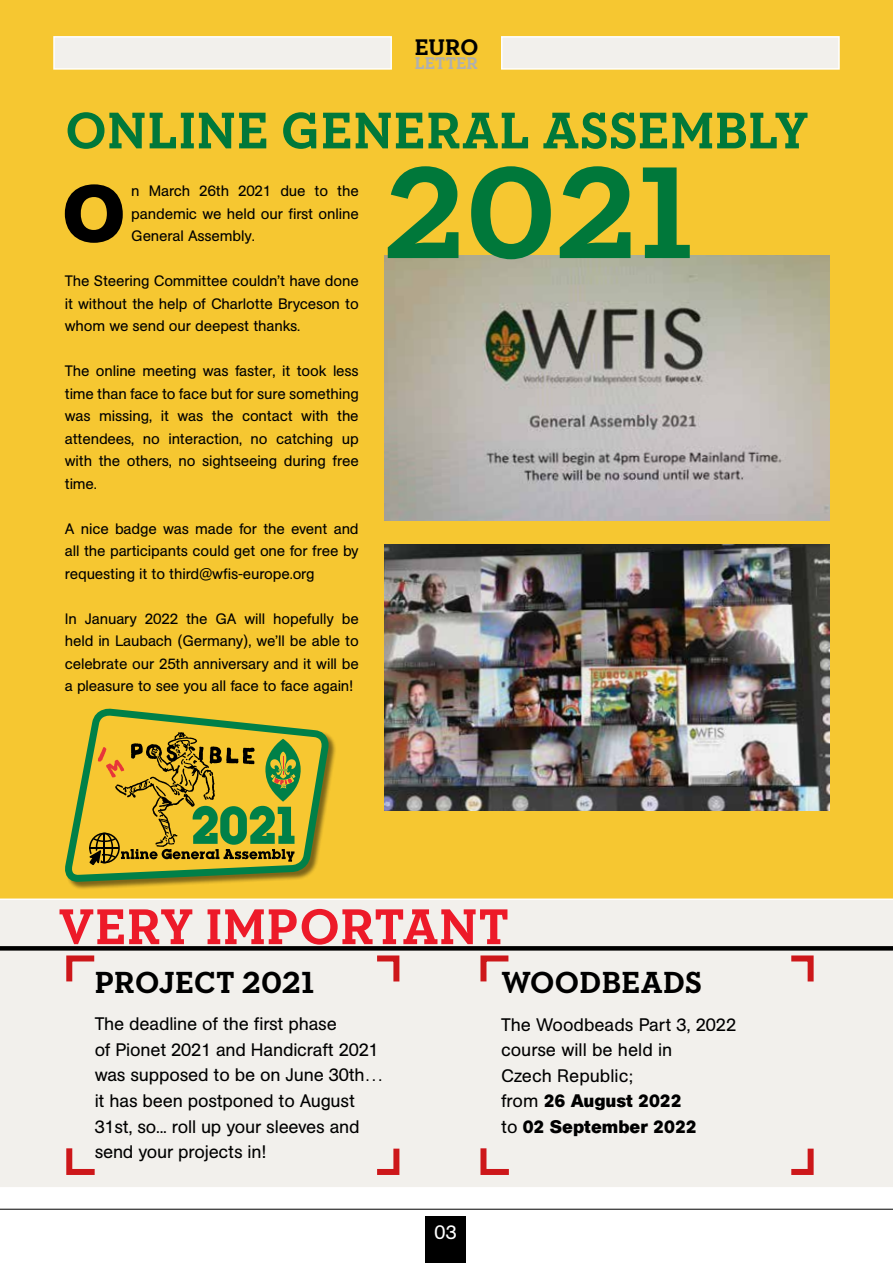
<style>
.page{position:relative;width:893px;height:1263px;background:#fff}
.page>*{position:absolute;margin:0;border:0;box-sizing:border-box;transform-origin:0 0}
.t1{font:700 133.2px "Neutraface Slab Text";color:#00783a}
.t2{font:700 78.75px "AG Book Pro";color:#000}
.t3{font:700 52.5px "Neutraface Slab Text";letter-spacing:.01em;color:#00783a}
.t4{font:700 51.15px "Neutraface Slab Text";letter-spacing:.01em;color:#ed1a29}
.t5{font:700 31.05px "Neutraface Slab Text";letter-spacing:.01em;color:#000}
.t6{font:700 22.95px "Neutraface Slab Text";color:#000}
.t7{font:19.5px "AG Book Pro";color:#fff}
.t8{font:18px/25.5px "AG Book Pro";letter-spacing:-.01em;color:#000}
.t9{font:700 17.25px "Neutraface Slab Text";color:#b0b0b0}
.t10{font:15px/22.5px "AG Book Pro";letter-spacing:-.01em;color:#000;text-align:justify}
.s1{font-weight:700}
</style>
<div class="page">
<div style="left:0;top:0;width:893px;height:918px;background:#f6c731"></div>
<div style="left:0;top:898px;width:893px;height:289px;background:#f2f0ec"></div>
<svg style="left:0;top:946px;width:893px;height:4px;background:#060606"></svg>
<hr style="left:0;top:1209px;width:893px;height:1px;background:#000">
<svg style="left:477px;top:952px;width:37px;height:35px"></svg>
<svg style="left:63px;top:952px;width:37px;height:35px"></svg>
<svg style="left:477px;top:1142px;width:38px;height:36px"></svg>
<svg style="left:63px;top:1142px;width:38px;height:36px"></svg>
<svg style="left:785px;top:1142px;width:32px;height:36px"></svg>
<svg style="left:371px;top:1142px;width:31px;height:36px"></svg>
<svg style="left:785px;top:952px;width:32px;height:35px"></svg>
<svg style="left:371px;top:952px;width:31px;height:35px"></svg>
<img style="left:384px;top:255px;width:445px;height:266px">
<img style="left:384px;top:544px;width:445px;height:266px">
<div style="left:65px;top:709px;width:272px;height:181px;background:#000;opacity:.49"></div>
<svg style="left:65px;top:708px;width:264px;height:174px"></svg>
<svg style="left:66px;top:711px;width:261px;height:168px"></svg>
<div style="left:425px;top:1216px;width:41px;height:47px;background:#000"></div>
<div style="left:53px;top:36px;width:339px;height:34px;background:#f2f0ec;border:2px solid #fff"></div>
<div style="left:501px;top:36px;width:339px;height:34px;background:#f2f0ec;border:2px solid #fff"></div>
<h3 class="t6" style="left:415px;top:32px;width:65px">EURO</h3>
<p class="t9" style="left:415px;top:52px;width:65px">LETTER</p>
<h3 class="t3" style="left:66px;top:97px;width:745px">ONLINE GENERAL ASSEMBLY</h3>
<h2 class="t2" style="left:62px;top:163px;width:65px">O</h2>
<p class="t10" style="left:131px;top:180px;width:229px">n March 26th 2021 due to the pandemic we held our first online General Assembly.</p>
<p class="t10" style="left:65px;top:270px;width:295px">The Steering Committee couldn’t have done it without the help of Charlotte Bryceson to whom we send our deepest thanks.</p>
<p class="t10" style="left:65px;top:360px;width:295px">The online meeting was faster, it took less time than face to face but for sure something was missing, it was the contact with the attendees, no interaction, no catching up with the others, no sightseeing during free time.</p>
<p class="t10" style="left:65px;top:517px;width:295px">A nice badge was made for the event and all the participants could get one for free by requesting it to third@wfis-europe.org</p>
<p class="t10" style="left:65px;top:607px;width:295px">In January 2022 the GA will hopefully be held in Laubach (Germany), we’ll be able to celebrate our 25th anniversary and it will be a pleasure to see you all face to face again!</p>
<h1 class="t1" style="left:385px;top:127px;width:309px">2021</h1>
<h3 class="t4" style="left:58px;top:894px;width:452px">VERY IMPORTANT</h3>
<h3 class="t5" style="left:95px;top:962px;width:221px">PROJECT 2021</h3>
<h3 class="t5" style="left:501px;top:962px;width:202px">WOODBEADS</h3>
<p class="t8" style="left:95px;top:1011px;width:290px">The deadline of the first phase<br>of Pionet 2021 and Handicraft 2021 was supposed to be on June 30th… it has been postponed to August<br>31st, so... roll up your sleeves and send your projects in!</p>
<p class="t8" style="left:501px;top:1011px;width:237px">The Woodbeads Part 3, 2022 course will be held in<br>Czech Republic;<br>from <span class="s1">26 August 2022<br></span>to <span class="s1">02 September 2022</span></p>
<h3 class="t7" style="left:434px;top:1220px;width:24px">03</h3>
</div>
